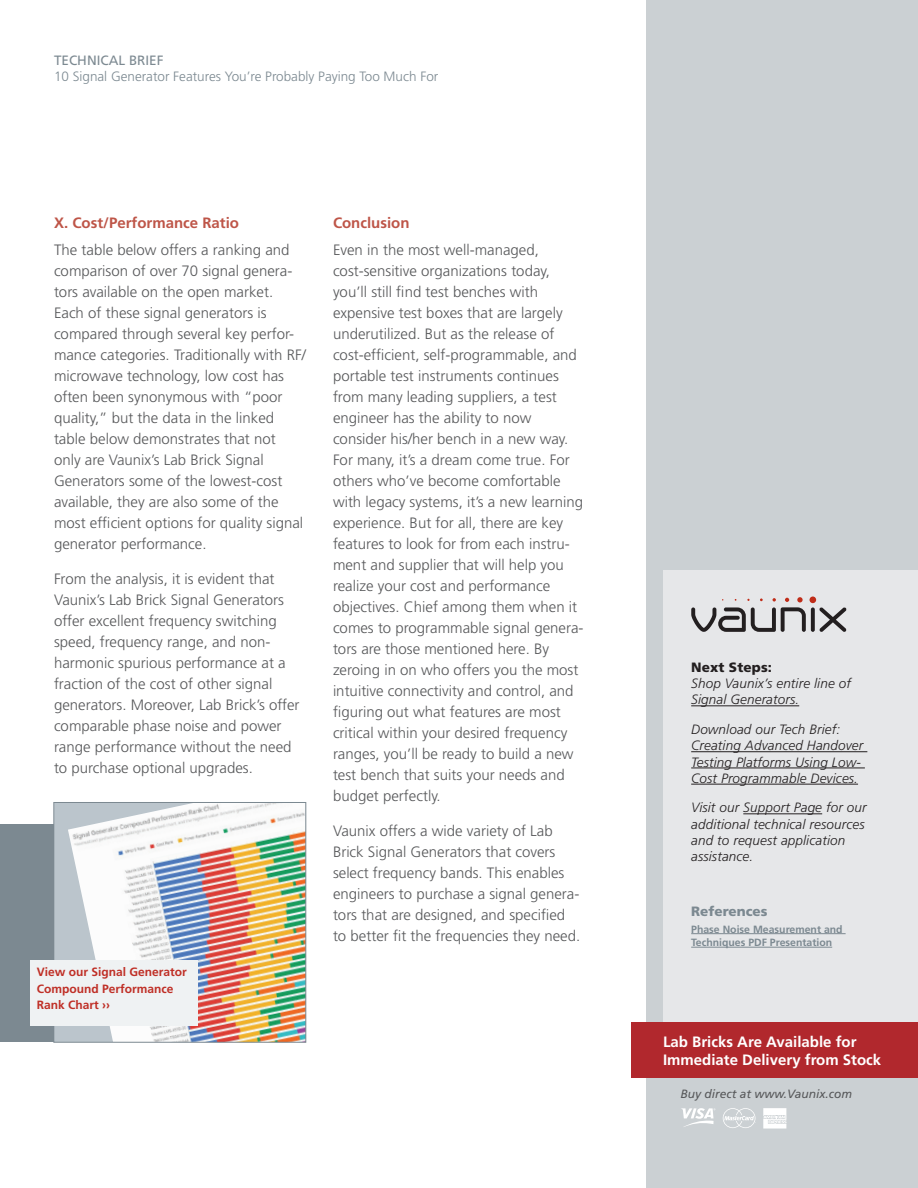
<style>
.page{position:relative;width:918px;height:1188px;background:#fff}
.page>*{position:absolute;margin:0;border:0;box-sizing:border-box;transform-origin:0 0}
.t1{font:300 15px/21px "Frutiger";color:#57585a}
.t2{font:700 15px/18px "Frutiger";color:#fff}
.t3{font:700 15px "Frutiger";color:#be5548}
.t4{font:italic 300 13.5px/16.2px "Frutiger";letter-spacing:.01em;color:#231f20}
.t5{font:300 13.5px "Frutiger";color:#7c8991}
.t6{font:13.5px "Frutiger";color:#7c8991}
.t7{font:900 13.5px "Frutiger";letter-spacing:.01em;color:#231f20}
.t8{font:900 13.5px "Frutiger";color:#7c8991}
.t9{font:700 12px/16.5px "Frutiger";color:#bf2f26}
.t10{font:italic 12px "Frutiger";color:#57585a}
.t11{font:700 10.5px/13.5px "Frutiger";color:#7c8991}
</style>
<div class="page">
<div style="left:647px;top:0;width:271px;height:1188px;background:#cbd0d3"></div>
<div style="left:0;top:824px;width:54px;height:218px;background:#7c8991"></div>
<div style="left:54px;top:802px;width:252px;height:240px;background:#bbc5cc"></div>
<img style="left:68px;top:804px;width:236px;height:236px">
<div style="left:54px;top:802px;width:252px;height:240px;border:1px solid #7c8991"></div>
<div style="left:30px;top:960px;width:168px;height:66px;background:#eff2f3"></div>
<div style="left:663px;top:570px;width:255px;height:464px;background:#e6e7e9"></div>
<svg style="left:691px;top:597px;width:155px;height:35px"></svg>
<hr style="left:691px;top:705px;width:108px;height:1px;background:#231f20">
<hr style="left:691px;top:751px;width:176px;height:1px;background:#231f20">
<hr style="left:691px;top:768px;width:174px;height:1px;background:#231f20">
<hr style="left:691px;top:784px;width:167px;height:1px;background:#231f20">
<hr style="left:743px;top:813px;width:79px;height:1px;background:#231f20">
<hr style="left:691px;top:933px;width:155px;height:1px;background:#7c8991">
<hr style="left:691px;top:947px;width:141px;height:1px;background:#7c8991">
<div style="left:632px;top:1022px;width:286px;height:56px;background:#b1282d"></div>
<svg style="left:763px;top:1108px;width:24px;height:21px"></svg>
<svg style="left:723px;top:1108px;width:33px;height:20px"></svg>
<svg style="left:681px;top:1108px;width:34px;height:19px"></svg>
<p class="t6" style="left:54px;top:52px;width:111px">TECHNICAL BRIEF</p>
<p class="t5" style="left:54px;top:68px;width:386px">10 Signal Generator Features You’re Probably Paying Too Much For</p>
<p class="t3" style="left:54px;top:214px;width:187px">X. Cost/Performance Ratio</p>
<p class="t1" style="left:54px;top:240px;width:253px">The table below offers a ranking and comparison of over 70 signal genera&shy;tors available on the open market.<br>Each of these signal generators is compared through several key perfor&shy;mance categories. Traditionally with RF/ microwave technology, low cost has often been synonymous with “poor quality,” but the data in the linked table below demonstrates that not only are Vaunix’s Lab Brick Signal Generators some of the lowest-cost available, they are also some of the most efficient options for quality signal generator performance.</p>
<p class="t1" style="left:54px;top:568px;width:247px">From the analysis, it is evident that Vaunix’s Lab Brick Signal Generators offer excellent frequency switching speed, frequency range, and non&shy;harmonic spurious performance at a fraction of the cost of other signal generators. Moreover, Lab Brick’s offer comparable phase noise and power range performance without the need to purchase optional upgrades.</p>
<p class="t9" style="left:37px;top:964px;width:152px">View our Signal Generator<br>Compound Performance<br>Rank Chart ››</p>
<p class="t3" style="left:333px;top:214px;width:78px">Conclusion</p>
<p class="t1" style="left:333px;top:240px;width:252px">Even in the most well-managed, cost-sensitive organizations today, you’ll still find test benches with expensive test boxes that are largely underutilized. But as the release of cost-efficient, self-programmable, and portable test instruments continues from many leading suppliers, a test engineer has the ability to now consider his/her bench in a new way.<br>For many, it’s a dream come true. For others who’ve become comfortable with legacy systems, it’s a new learning experience. But for all, there are key features to look for from each instru&shy;ment and supplier that will help you realize your cost and performance objectives. Chief among them when it comes to programmable signal genera&shy;tors are those mentioned here. By zeroing in on who offers you the most intuitive connectivity and control, and figuring out what features are most critical within your desired frequency ranges, you’ll be ready to build a new test bench that suits your needs and budget perfectly.</p>
<p class="t1" style="left:333px;top:820px;width:249px">Vaunix offers a wide variety of Lab Brick Signal Generators that covers select frequency bands. This enables engineers to purchase a signal genera&shy;tors that are designed, and specified to better fit the frequencies they need.</p>
<p class="t7" style="left:691px;top:659px;width:82px">Next Steps:</p>
<p class="t4" style="left:691px;top:675px;width:161px">Shop Vaunix’s entire line of<br>Signal Generators.</p>
<p class="t4" style="left:691px;top:721px;width:174px">Download our Tech Brief:<br>Creating Advanced Handover<br>Testing Platforms Using Low-<br>Cost Programmable Devices.</p>
<p class="t4" style="left:691px;top:800px;width:177px">Visit our Support Page for our additional technical resources and to request application assistance.</p>
<p class="t8" style="left:691px;top:903px;width:78px">References</p>
<p class="t11" style="left:691px;top:922px;width:153px">Phase Noise Measurement and<br>Techniques PDF Presentation</p>
<p class="t2" style="left:663px;top:1033px;width:220px">Lab Bricks Are Available for<br>Immediate Delivery from Stock</p>
<p class="t10" style="left:681px;top:1086px;width:173px">Buy direct at www.Vaunix.com</p>
</div>
